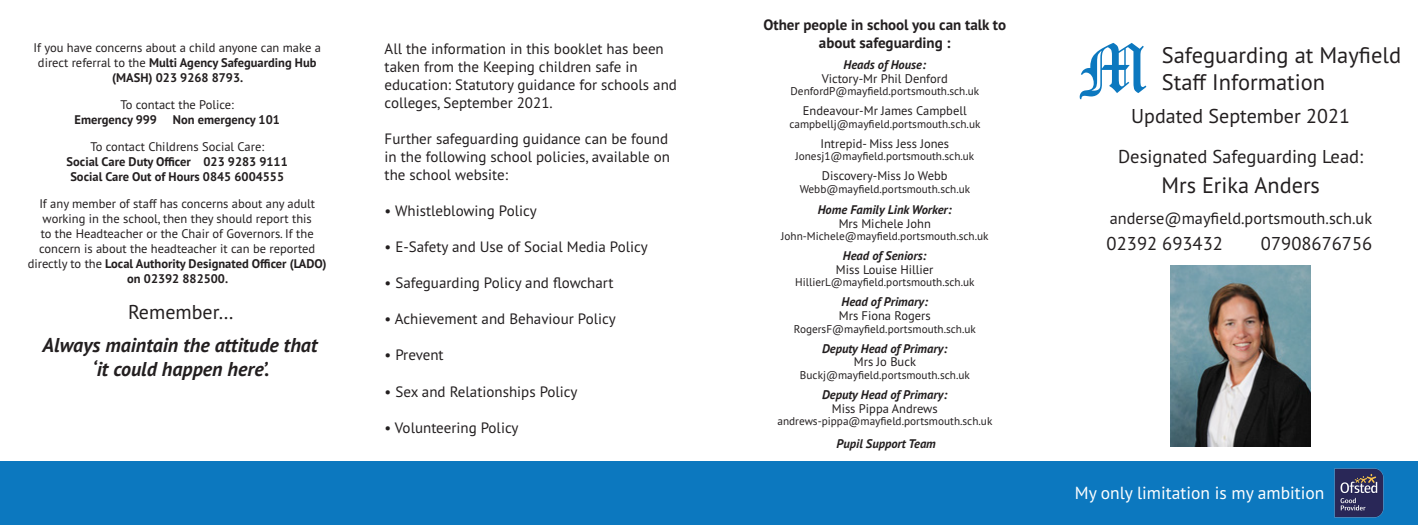
<style>
.page{position:relative;width:1418px;height:525px;background:#fff}
.page>*{position:absolute;margin:0;border:0;box-sizing:border-box;transform-origin:0 0}
.t1{font:67.88px "Old English Text";color:#0c78bf}
.t2{font:22.5px "PT Sans Pro";color:#231f20}
.t3{font:22.25px "PT Sans Pro";color:#231f20}
.t4{font:italic 700 20px "PT Sans Pro";color:#231f20}
.t5{font:20px "PT Sans Pro";color:#231f20}
.t6{font:18.62px "PT Sans Pro";color:#231f20}
.t7{font:17.5px "PT Sans Pro";color:#fff}
.t8{font:16.25px "PT Sans Pro";color:#231f20}
.t9{font:15px/18px "PT Sans Pro";color:#231f20}
.t10{font:700 15px "PT Sans Pro";color:#231f20}
.t11{font:12.5px/15px "PT Sans Pro";color:#231f20;text-align:center}
.t12{font:italic 700 12.5px "PT Sans Pro";color:#231f20}
.t13{font:700 12.5px "PT Sans Pro";color:#231f20}
.t14{font:11.25px "PT Sans Pro";color:#231f20}
.s1{font-weight:700}
</style>
<div class="page">
<div style="left:0;top:461px;width:1417px;height:63px;background:#0c78bf"></div>
<img style="left:1334px;top:468px;width:50px;height:50px">
<img style="left:1170px;top:266px;width:140px;height:180px">
<p class="t11" style="left:34px;top:40px;width:289px">If you have concerns about a child anyone can make a direct referral to the <span class="s1">Multi Agency Safeguarding Hub (MASH) 023 9268 8793.</span></p>
<p class="t11" style="left:120px;top:97px;width:115px">To contact the Police:</p>
<p class="t13" style="left:75px;top:112px;width:84px">Emergency 999</p>
<p class="t13" style="left:173px;top:112px;width:109px">Non emergency 101</p>
<p class="t11" style="left:90px;top:139px;width:175px">To contact Childrens Social Care:</p>
<p class="t13" style="left:67px;top:154px;width:223px">Social Care Duty Officer 023 9283 9111</p>
<p class="t13" style="left:70px;top:169px;width:215px">Social Care Out of Hours 0845 6004555</p>
<p class="t11" style="left:28px;top:196px;width:300px">If any member of staff has concerns about any adult working in the school, then they should report this<br>to the Headteacher or the Chair of Governors. If the concern is about the headteacher it can be reported directly to the <span class="s1">Local Authority Designated Officer (LADO) on 02392 882500.</span></p>
<p class="t5" style="left:128px;top:299px;width:107px">Remember…</p>
<p class="t4" style="left:43px;top:332px;width:276px">Always maintain the attitude that</p>
<p class="t4" style="left:92px;top:356px;width:179px">‘it could happen here’.</p>
<p class="t9" style="left:384px;top:39px;width:294px">All the information in this booklet has been taken from the Keeping children safe in education: Statutory guidance for schools and colleges, September 2021.</p>
<p class="t9" style="left:384px;top:129px;width:287px">Further safeguarding guidance can be found in the following school policies, available on the school website:</p>
<p class="t9" style="left:384px;top:201px;width:154px">• Whistleblowing Policy</p>
<p class="t9" style="left:384px;top:237px;width:264px">• E-Safety and Use of Social Media Policy</p>
<p class="t9" style="left:384px;top:273px;width:230px">• Safeguarding Policy and flowchart</p>
<p class="t9" style="left:384px;top:309px;width:233px">• Achievement and Behaviour Policy</p>
<p class="t9" style="left:384px;top:345px;width:61px">• Prevent</p>
<p class="t9" style="left:384px;top:381px;width:194px">• Sex and Relationships Policy</p>
<p class="t9" style="left:384px;top:417px;width:135px">• Volunteering Policy</p>
<p class="t10" style="left:763px;top:15px;width:244px">Other people in school you can talk to</p>
<p class="t10" style="left:819px;top:33px;width:133px">about safeguarding :</p>
<p class="t12" style="left:843px;top:56px;width:84px">Heads of House:</p>
<p class="t11" style="left:821px;top:70px;width:127px">Victory-Mr Phil Denford</p>
<p class="t14" style="left:790px;top:84px;width:190px">DenfordP@mayfield.portsmouth.sch.uk</p>
<p class="t11" style="left:802px;top:103px;width:165px">Endeavour-Mr James Campbell</p>
<p class="t14" style="left:789px;top:116px;width:192px">campbellj@mayfield.portsmouth.sch.uk</p>
<p class="t11" style="left:820px;top:135px;width:130px">Intrepid- Miss Jess Jones</p>
<p class="t14" style="left:795px;top:149px;width:180px">Jonesj1@mayfield.portsmouth.sch.uk</p>
<p class="t11" style="left:822px;top:168px;width:127px">Discovery-Miss Jo Webb</p>
<p class="t14" style="left:799px;top:181px;width:172px">Webb@mayfield.portsmouth.sch.uk</p>
<p class="t12" style="left:817px;top:201px;width:135px">Home Family Link Worker:</p>
<p class="t11" style="left:838px;top:215px;width:94px">Mrs Michele John</p>
<p class="t14" style="left:781px;top:229px;width:209px">John-Michele@mayfield.portsmouth.sch.uk</p>
<p class="t12" style="left:843px;top:247px;width:85px">Head of Seniors:</p>
<p class="t11" style="left:836px;top:261px;width:99px">Miss Louise Hillier</p>
<p class="t14" style="left:795px;top:275px;width:181px">HillierL@mayfield.portsmouth.sch.uk</p>
<p class="t12" style="left:841px;top:293px;width:88px">Head of Primary:</p>
<p class="t11" style="left:838px;top:308px;width:93px">Mrs Fiona Rogers</p>
<p class="t14" style="left:794px;top:321px;width:184px">RogersF@mayfield.portsmouth.sch.uk</p>
<p class="t12" style="left:822px;top:340px;width:127px">Deputy Head of Primary:</p>
<p class="t11" style="left:854px;top:354px;width:64px">Mrs Jo Buck</p>
<p class="t14" style="left:800px;top:367px;width:171px">Buckj@mayfield.portsmouth.sch.uk</p>
<p class="t12" style="left:822px;top:386px;width:127px">Deputy Head of Primary:</p>
<p class="t11" style="left:831px;top:400px;width:107px">Miss Pippa Andrews</p>
<p class="t14" style="left:777px;top:414px;width:216px">andrews-pippa@mayfield.portsmouth.sch.uk</p>
<p class="t12" style="left:836px;top:434px;width:101px">Pupil Support Team</p>
<p class="t1" style="left:1078px;top:25px;width:70px">M</p>
<p class="t2" style="left:1161px;top:40px;width:241px">Safeguarding at Mayfield</p>
<p class="t2" style="left:1161px;top:67px;width:165px">Staff Information</p>
<p class="t5" style="left:1131px;top:103px;width:220px">Updated September 2021</p>
<p class="t6" style="left:1118px;top:144px;width:247px">Designated Safeguarding Lead:</p>
<p class="t3" style="left:1161px;top:171px;width:160px">Mrs Erika Anders</p>
<p class="t8" style="left:1109px;top:207px;width:264px">anderse@mayfield.portsmouth.sch.uk</p>
<p class="t6" style="left:1106px;top:231px;width:118px">02392 693432</p>
<p class="t6" style="left:1260px;top:231px;width:113px">07908676756</p>
<p class="t7" style="left:1074px;top:481px;width:251px">My only limitation is my ambition</p>
</div>
